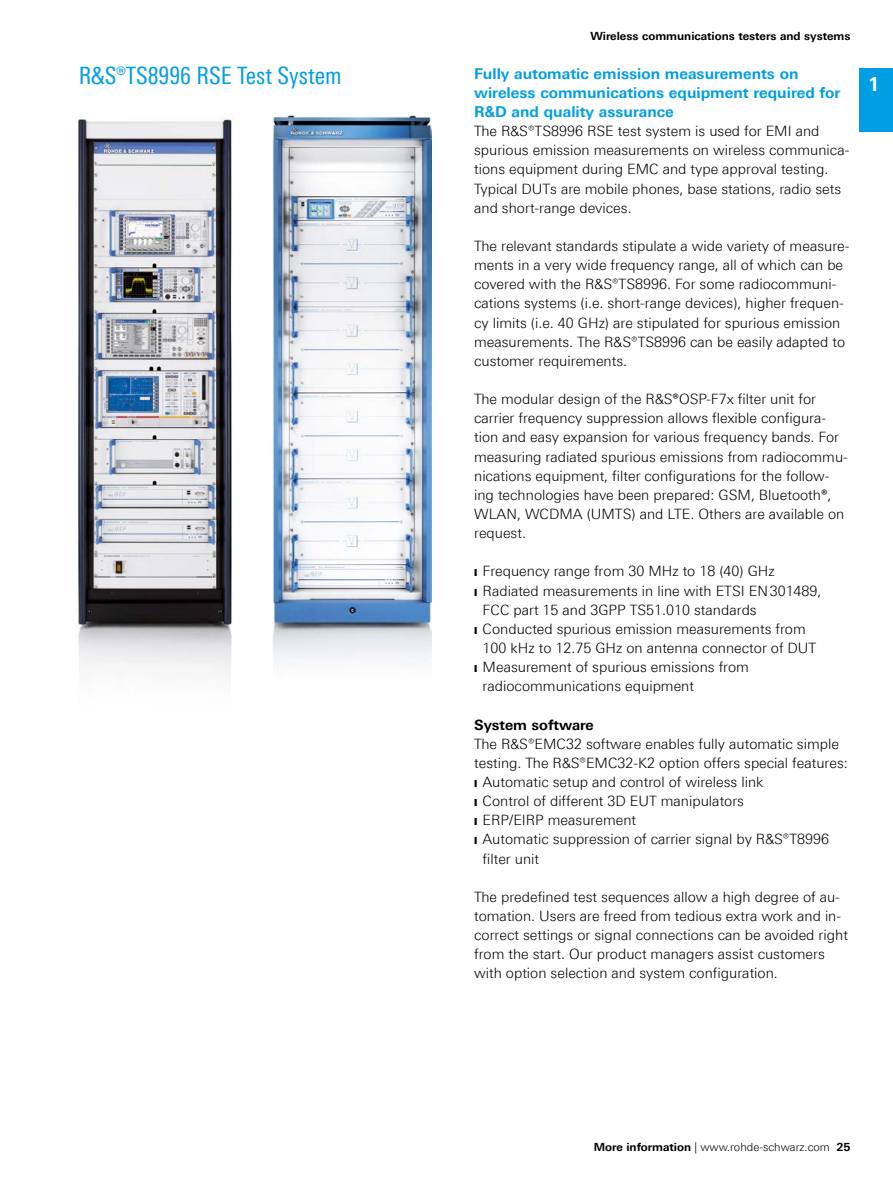
<style>
.page{position:relative;width:893px;height:1191px;background:#fff}
.page>*{position:absolute;margin:0;border:0;box-sizing:border-box;transform-origin:0 0}
.t1{font:24px "Linotype Univers 420 Cn";color:#009ee3}
.t2{font:700 19.5px "Linotype Univers 630";color:#fff}
.t3{font:700 15px/19.2px "Linotype Univers 630";color:#009ee3}
.t4{font:300 14.25px/19.2px "Linotype Univers 330";color:#000}
.t5{font:700 14.25px "Linotype Univers 630";color:#000}
.t6{font:700 11.25px "Linotype Univers 630";color:#000}
.t7{font:300 11.25px "Linotype Univers 330";color:#000}
.s1{font-family:"Linotype Univers 630";font-weight:700}
</style>
<div class="page">
<img style="left:75px;top:116px;width:157px;height:559px">
<img style="left:272px;top:112px;width:160px;height:553px">
<div style="left:859px;top:68px;width:34px;height:64px;background:#009ee3"></div>
<p class="t6" style="left:590px;top:30px;width:261px">Wireless communications testers and systems</p>
<h1 class="t1" style="left:79px;top:62px;width:265px">R&amp;S®TS8996 RSE Test System</h1>
<p class="t3" style="left:474px;top:64px;width:368px">Fully automatic emission measurements on wireless communications equipment required for<br>R&amp;D and quality assurance</p>
<p class="t4" style="left:474px;top:121px;width:377px">The R&amp;S®TS8996 RSE test system is used for EMI and spurious emission measurements on wireless communica&shy;tions equipment during EMC and type approval testing.<br>Typical DUTs are mobile phones, base stations, radio sets and short-range devices.</p>
<p class="t4" style="left:474px;top:236px;width:377px">The relevant standards stipulate a wide variety of measure&shy;ments in a very wide frequency range, all of which can be covered with the R&amp;S®TS8996. For some radiocommuni&shy;cations systems (i.e. short-range devices), higher frequen&shy;cy limits (i.e. 40 GHz) are stipulated for spurious emission measurements. The R&amp;S®TS8996 can be easily adapted to customer requirements.</p>
<p class="t4" style="left:474px;top:389px;width:375px">The modular design of the R&amp;S<span class="s1">®</span>OSP-F7x filter unit for carrier frequency suppression allows flexible configura&shy;tion and easy expansion for various frequency bands. For measuring radiated spurious emissions from radiocommu&shy;nications equipment, filter configurations for the follow&shy;ing technologies have been prepared: GSM, Bluetooth<span class="s1">®</span>, WLAN, WCDMA (UMTS) and LTE. Others are available on request.</p>
<p class="t4" style="left:474px;top:561px;width:302px">❙ Frequency range from 30 MHz to 18 (40) GHz</p>
<p class="t4" style="left:474px;top:581px;width:349px">❙ Radiated measurements in line with ETSI EN301489,</p>
<p class="t4" style="left:483px;top:600px;width:276px">FCC part 15 and 3GPP TS51.010 standards</p>
<p class="t4" style="left:474px;top:619px;width:333px">❙ Conducted spurious emission measurements from</p>
<p class="t4" style="left:483px;top:638px;width:335px">100 kHz to 12.75 GHz on antenna connector of DUT</p>
<p class="t4" style="left:474px;top:657px;width:276px">❙ Measurement of spurious emissions from</p>
<p class="t4" style="left:483px;top:676px;width:213px">radiocommunications equipment</p>
<p class="t5" style="left:474px;top:716px;width:121px">System software</p>
<p class="t4" style="left:474px;top:734px;width:366px">The R&amp;S®EMC32 software enables fully automatic simple</p>
<p class="t4" style="left:474px;top:753px;width:375px">testing. The R&amp;S®EMC32-K2 option offers special features:</p>
<p class="t4" style="left:474px;top:772px;width:291px">❙ Automatic setup and control of wireless link</p>
<p class="t4" style="left:474px;top:791px;width:271px">❙ Control of different 3D EUT manipulators</p>
<p class="t4" style="left:474px;top:810px;width:164px">❙ ERP/EIRP measurement</p>
<p class="t4" style="left:474px;top:829px;width:356px">❙ Automatic suppression of carrier signal by R&amp;S®T8996</p>
<p class="t4" style="left:483px;top:848px;width:58px">filter unit</p>
<p class="t4" style="left:474px;top:887px;width:375px">The predefined test sequences allow a high degree of au&shy;tomation. Users are freed from tedious extra work and in&shy;correct settings or signal connections can be avoided right from the start. Our product managers assist customers with option selection and system configuration.</p>
<h2 class="t2" style="left:868px;top:72px;width:14px">1</h2>
<p class="t7" style="left:594px;top:1140px;width:258px"><span class="s1">More information</span> | www.rohde-schwarz.com <span class="s1">25</span></p>
</div>
